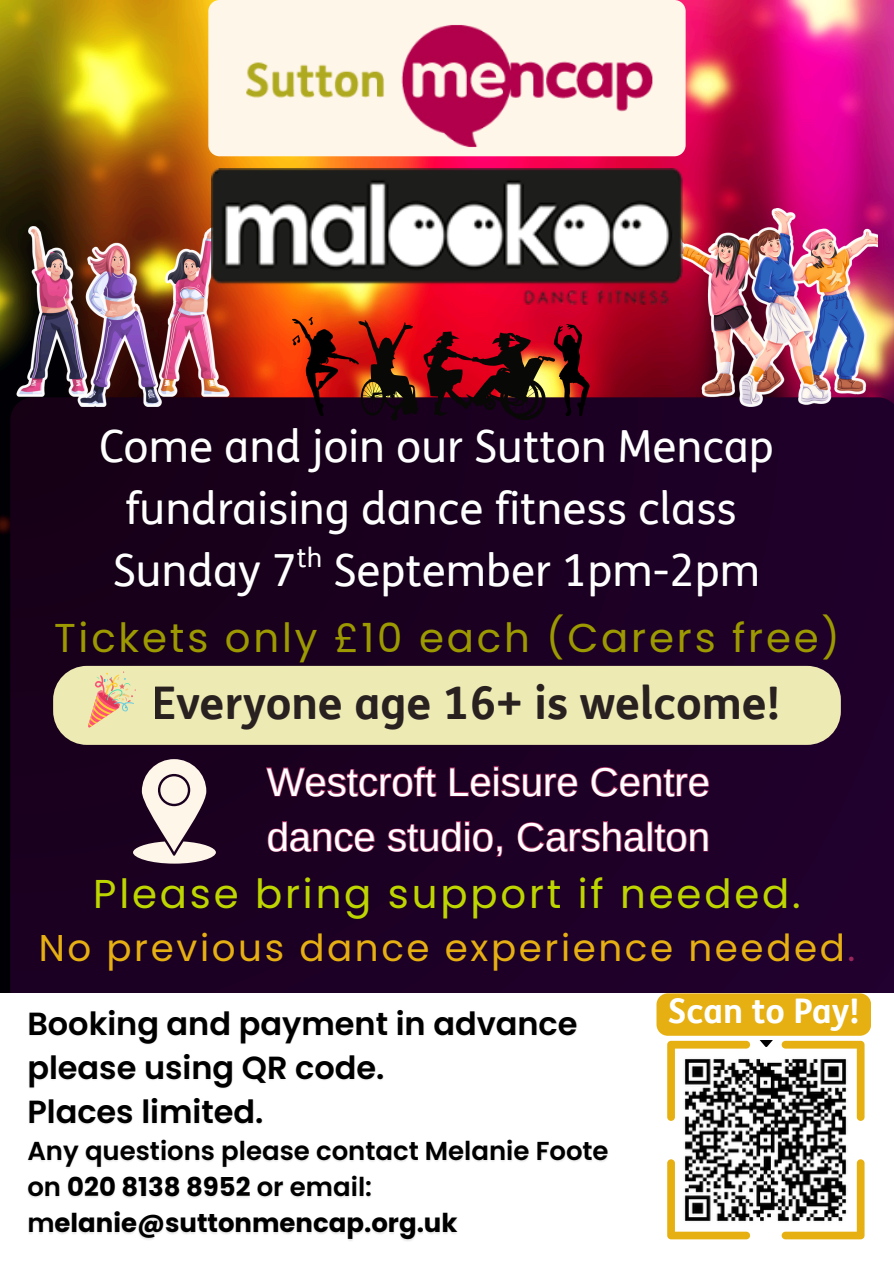
<style>
.page{position:relative;width:894px;height:1264px;background:#fff}
.page>*{position:absolute;margin:0;border:0;box-sizing:border-box;transform-origin:0 0}
.t1{font:700 45px "FS Mencap";color:#282120}
.t2{font:44.4px/61.9px "FS Mencap";color:#fff;text-align:center}
.t3{font:40.2px "Poppins";letter-spacing:.07em;color:#9c9a00}
.t4{font:40.2px "Poppins";letter-spacing:.07em;color:#bed600}
.t5{font:40.05px/55.2px "Arimo";color:#fff}
.t6{font:37.2px "Poppins";letter-spacing:.07em;color:#e6b012}
.t7{font:700 34.05px "FS Mencap";letter-spacing:-.005em;color:#fff}
.t8{font:600 31.95px/44px "Poppins";color:#000}
.t9{font:600 25.95px/36px "Poppins";color:#000}
.s1{color:#9b2759}
.s2{font-weight:700}
</style>
<div class="page">
<img style="left:0;top:0;width:893px;height:993px">
<div style="left:10px;top:397px;width:883px;height:866px;background:#1c0023"></div>
<div style="left:208px;top:0;width:477px;height:156px;background:#fff6ea"></div>
<svg style="left:133px;top:759px;width:83px;height:104px"></svg>
<div style="left:160px;top:776px;width:28px;height:27px;background:#fff6ea;border-radius:50%"></div>
<img style="left:664px;top:208px;width:213px;height:198px">
<img style="left:16px;top:226px;width:213px;height:181px">
<img style="left:211px;top:169px;width:471px;height:136px">
<img style="left:246px;top:24px;width:407px;height:124px">
<img style="left:293px;top:318px;width:65px;height:98px">
<svg style="left:358px;top:320px;width:231px;height:101px"></svg>
<div style="left:53px;top:666px;width:787px;height:79px;background:#edeab4"></div>
<svg style="left:88px;top:671px;width:48px;height:56px"></svg>
<div style="left:0;top:993px;width:893px;height:270px;background:#fff"></div>
<svg style="left:667px;top:1040px;width:197px;height:80px"></svg>
<svg style="left:781px;top:1159px;width:83px;height:80px"></svg>
<svg style="left:667px;top:1159px;width:82px;height:80px"></svg>
<div style="left:656px;top:993px;width:214px;height:42px;background:#e6b012"></div>
<img style="left:678px;top:1052px;width:174px;height:175px">
<img style="left:28px;top:1010px;width:580px;height:231px">
<h2 class="t2" style="left:99px;top:420px;width:676px">Come and join our Sutton Mencap fundraising dance fitness class<br>Sunday 7<sup>th</sup> September 1pm-2pm</h2>
<h3 class="t3" style="left:54px;top:609px;width:787px">Tickets only £10 each (Carers free)</h3>
<h1 class="t1" style="left:152px;top:684px;width:629px">Everyone age 16+ is welcome!</h1>
<h3 class="t5" style="left:266px;top:754px;width:445px">Westcroft Leisure Centre dance studio, Carshalton</h3>
<h3 class="t4" style="left:93px;top:865px;width:708px">Please bring support if needed.</h3>
<h3 class="t6" style="left:39px;top:921px;width:818px">No previous dance experience needed<span class="s1">.</span></h3>
<p class="t8" style="left:27px;top:1001px;width:551px">Booking and payment in advance please using QR code.<br>Places limited.</p>
<p class="t9" style="left:27px;top:1132px;width:582px">Any questions please contact Melanie Foote on <span class="s2">020 8138 8952</span> or email: m<span class="s2">elanie@suttonmencap.org.uk</span></p>
<h3 class="t7" style="left:667px;top:997px;width:193px">Scan to Pay!</h3>
</div>
